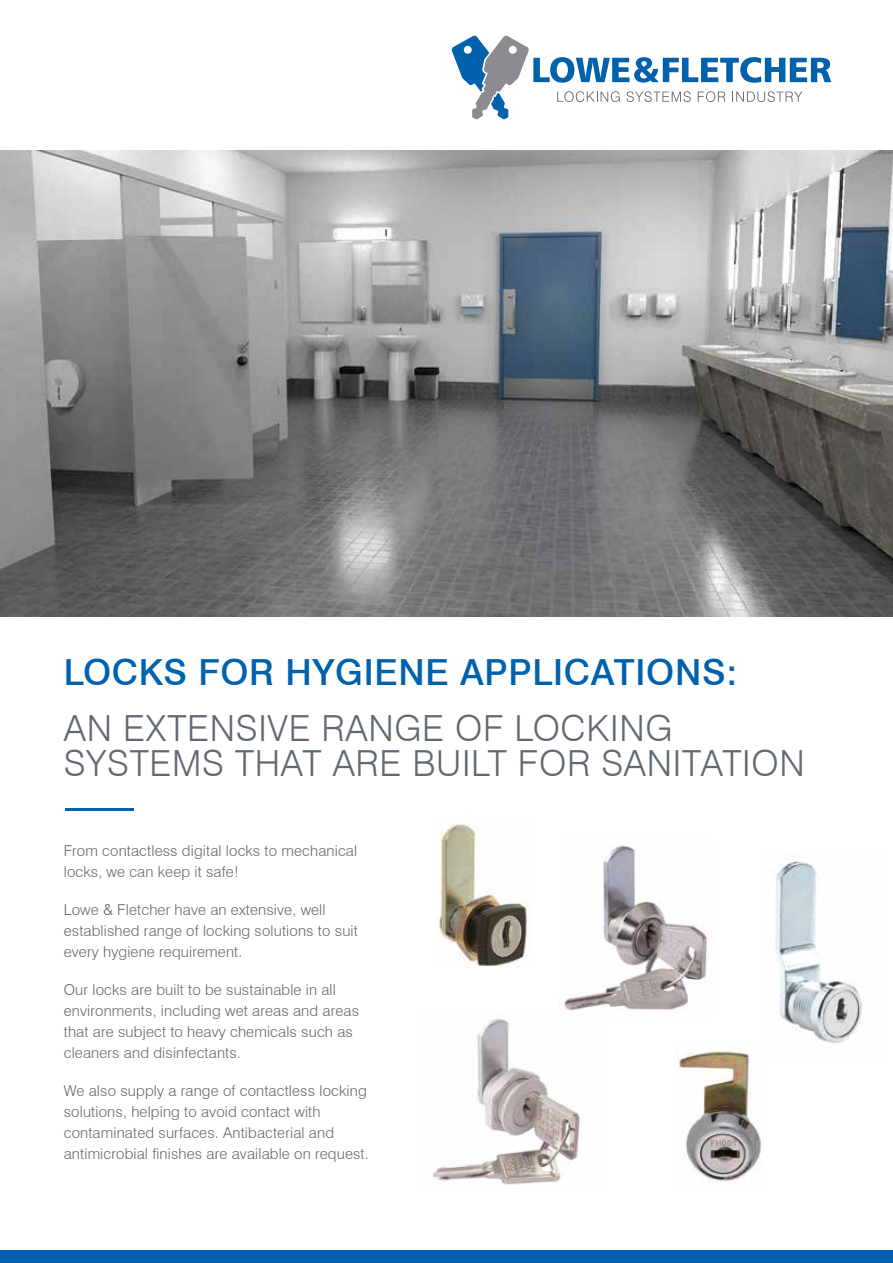
<style>
.page{position:relative;width:893px;height:1263px;background:#fff}
.page>*{position:absolute;margin:0;border:0;box-sizing:border-box;transform-origin:0 0}
.t1{font:300 36px/34.5px "Swiss 721 BT";letter-spacing:.02em;color:#616972}
.t2{font:500 36px "Swiss 721 BT";letter-spacing:.02em;color:#0061ad}
.t3{font:300 15px/21px "Swiss 721 BT";letter-spacing:.01em;color:#616972}
</style>
<div class="page">
<img style="left:0;top:150px;width:893px;height:467px">
<svg style="left:451px;top:35px;width:380px;height:85px"></svg>
<div style="left:0;top:1251px;width:893px;height:12px;background:#0061ad"></div>
<hr style="left:65px;top:808px;width:69px;height:2px;background:#0061ad">
<img style="left:562px;top:839px;width:147px;height:172px">
<img style="left:775px;top:861px;width:87px;height:182px">
<img style="left:432px;top:1018px;width:151px;height:167px">
<img style="left:438px;top:823px;width:90px;height:145px">
<img style="left:676px;top:1050px;width:85px;height:133px">
<h1 class="t2" style="left:64px;top:651px;width:675px">LOCKS FOR HYGIENE APPLICATIONS:</h1>
<h1 class="t1" style="left:64px;top:711px;width:742px">AN EXTENSIVE RANGE OF LOCKING<br>SYSTEMS THAT ARE BUILT FOR SANITATION</h1>
<p class="t3" style="left:64px;top:840px;width:295px">From contactless digital locks to mechanical locks, we can keep it safe!</p>
<p class="t3" style="left:64px;top:899px;width:296px">Lowe &amp; Fletcher have an extensive, well established range of locking solutions to suit every hygiene requirement.</p>
<p class="t3" style="left:64px;top:979px;width:297px">Our locks are built to be sustainable in all environments, including wet areas and areas that are subject to heavy chemicals such as cleaners and disinfectants.</p>
<p class="t3" style="left:64px;top:1080px;width:307px">We also supply a range of contactless locking solutions, helping to avoid contact with contaminated surfaces. Antibacterial and antimicrobial finishes are available on request.</p>
</div>
